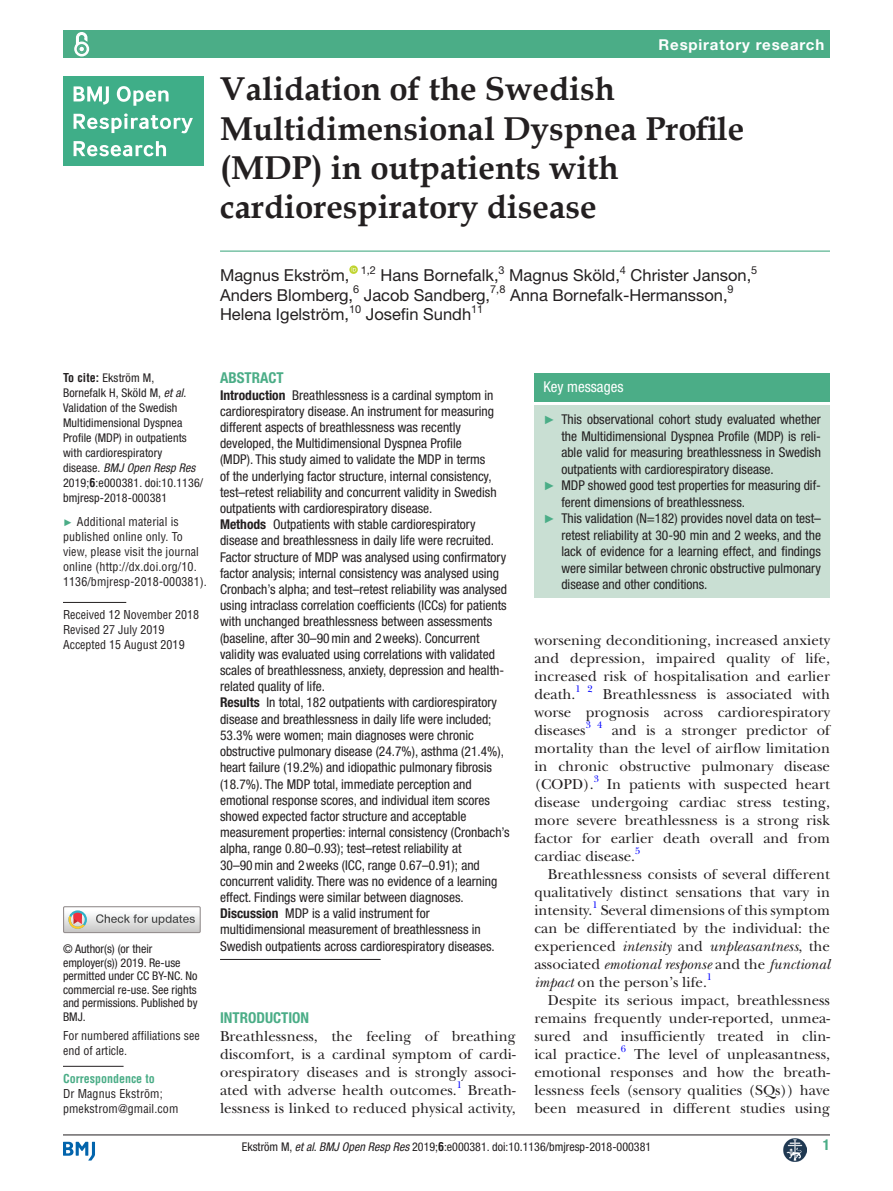
<style>
.page{position:relative;width:893px;height:1191px;background:#fff}
.page>*{position:absolute;margin:0;border:0;box-sizing:border-box;transform-origin:0 0}
.t1{font:700 33px/39px "Book Antiqua";color:#231f20}
.t2{font:16.5px "Helvetica Neue LT Std";color:#231f20}
.t3{font:15px/18px "New Baskerville";color:#231f20;text-align:justify}
.t4{font:700 condensed 15px "Helvetica Neue LT Std";color:#4bad87}
.t5{font:700 15px "Helvetica Neue LT Std";letter-spacing:.055em;color:#fff}
.t6{font:condensed 15px "Helvetica Neue LT Std";color:#fff}
.t7{font:condensed 13.5px/16.2px "Helvetica Neue LT Std";color:#231f20}
.t8{font:condensed 12px/15px "Helvetica Neue LT Std";letter-spacing:.01em;color:#231f20}
.t9{font:condensed 12px/15px "Helvetica LT Std";letter-spacing:.01em;color:#231f20}
.t10{font:700 condensed 12px "Helvetica";color:#4bad87}
.t11{font:10.95px "Helvetica Neue LT Std";color:#231f20}
.t12{font:9.9px "New Baskerville";color:#00f}
.s1{font-family:"Helvetica";font-weight:700}
.s2{font-style:italic}
.s3{font-family:"Arial";font-stretch:normal;font-size:9.75px;color:#4bad87}
.s4{font-weight:700}
.s5{font-family:"Arial";font-stretch:normal;font-size:12px;color:#4bad87}
</style>
<div class="page">
<svg style="left:63px;top:1141px;width:32px;height:19px"></svg>
<hr style="left:63px;top:1134px;width:767px;height:1px;background:#231f20">
<img style="left:783px;top:1138px;width:23px;height:23px">
<div style="left:63px;top:906px;width:138px;height:27px;border:1px solid #969090"></div>
<svg style="left:64px;top:906px;width:136px;height:26px"></svg>
<hr style="left:63px;top:602px;width:63px;height:1px;background:#231f20">
<hr style="left:63px;top:1066px;width:61px;height:1px;background:#231f20">
<div style="left:63px;top:76px;width:140px;height:90px;background:#3fae88"></div>
<svg style="left:74px;top:86px;width:35px;height:19px"></svg>
<svg style="left:117px;top:86px;width:52px;height:20px"></svg>
<svg style="left:74px;top:113px;width:119px;height:20px"></svg>
<svg style="left:74px;top:141px;width:92px;height:15px"></svg>
<hr style="left:220px;top:250px;width:610px;height:2px;background:#4bad87">
<svg style="left:349px;top:265px;width:9px;height:9px"></svg>
<div style="left:63px;top:31px;width:767px;height:27px;background:#4bad87"></div>
<svg style="left:74px;top:32px;width:16px;height:25px"></svg>
<div style="left:78px;top:45px;width:7px;height:8px;border:1px solid #4bad87;border-radius:50%"></div>
<hr style="left:220px;top:959px;width:161px;height:1px;background:#231f20">
<div style="left:534px;top:373px;width:296px;height:28px;background:#4bad87"></div>
<div style="left:534px;top:405px;width:296px;height:193px;background:#c9dfd3"></div>
<p class="t5" style="left:659px;top:35px;width:167px">Respiratory research</p>
<h1 class="t1" style="left:220px;top:70px;width:526px">Validation of the Swedish<br>Multidimensional Dyspnea Profile (MDP) in outpatients with cardiorespiratory disease</h1>
<p class="t2" style="left:220px;top:266px;width:131px">Magnus Ekström,</p>
<p class="t11" style="left:361px;top:263px;width:17px">1,2</p>
<p class="t2" style="left:381px;top:266px;width:119px">Hans Bornefalk,</p>
<p class="t11" style="left:499px;top:263px;width:8px">3</p>
<p class="t2" style="left:509px;top:266px;width:112px">Magnus Sköld,</p>
<p class="t11" style="left:620px;top:263px;width:8px">4</p>
<p class="t2" style="left:631px;top:266px;width:122px">Christer Janson,</p>
<p class="t11" style="left:751px;top:263px;width:8px">5</p>
<p class="t2" style="left:220px;top:285px;width:135px">Anders Blomberg,</p>
<p class="t11" style="left:353px;top:283px;width:8px">6</p>
<p class="t2" style="left:364px;top:285px;width:128px">Jacob Sandberg,</p>
<p class="t11" style="left:490px;top:283px;width:17px">7,8</p>
<p class="t2" style="left:510px;top:285px;width:219px">Anna Bornefalk-Hermansson,</p>
<p class="t11" style="left:728px;top:283px;width:8px">9</p>
<p class="t2" style="left:220px;top:305px;width:130px">Helena Igelström,</p>
<p class="t11" style="left:349px;top:302px;width:14px">10</p>
<p class="t2" style="left:366px;top:305px;width:107px">Josefin Sundh</p>
<p class="t11" style="left:471px;top:302px;width:14px">11</p>
<p class="t8" style="left:63px;top:370px;width:142px"><span class="s1">To cite:</span> Ekström M,<br>Bornefalk H, Sköld M, <span class="s2">et al</span>.<br>Validation of the Swedish<br>Multidimensional Dyspnea<br>Profile (MDP) in outpatients with cardiorespiratory<br>disease. <span class="s2">BMJ Open Resp Res<br></span>2019;<span class="s1">6</span>:e000381. doi:10.1136/ bmjresp-2018-000381</p>
<p class="t9" style="left:63px;top:514px;width:145px"><span class="s3">►</span> Additional material is published online only. To view, please visit the journal online (http://dx.doi.org/10.<br>1136/bmjresp-2018-000381).</p>
<p class="t9" style="left:63px;top:607px;width:138px">Received 12 November 2018<br>Revised 27 July 2019<br>Accepted 15 August 2019</p>
<p class="t8" style="left:63px;top:942px;width:136px;line-height:13.5px">© Author(s) (or their employer(s)) 2019. Re-use permitted under CC BY-NC. No commercial re-use. See rights and permissions. Published by<br>BMJ.</p>
<p class="t9" style="left:63px;top:1027px;width:138px">For numbered affiliations see end of article.</p>
<p class="t10" style="left:63px;top:1071px;width:93px">Correspondence to</p>
<p class="t9" style="left:63px;top:1086px;width:117px">Dr Magnus Ekström; pmekstrom@gmail.com</p>
<p class="t4" style="left:220px;top:369px;width:65px">Abstract</p>
<p class="t7" style="left:220px;top:386px;width:291px"><span class="s4">Introduction</span> Breathlessness is a cardinal symptom in cardiorespiratory disease. An instrument for measuring different aspects of breathlessness was recently developed, the Multidimensional Dyspnea Profile<br>(MDP). This study aimed to validate the MDP in terms<br>of the underlying factor structure, internal consistency, test–retest reliability and concurrent validity in Swedish outpatients with cardiorespiratory disease.<br><span class="s4">Methods</span> Outpatients with stable cardiorespiratory disease and breathlessness in daily life were recruited.<br>Factor structure of MDP was analysed using confirmatory factor analysis; internal consistency was analysed using Cronbach’s alpha; and test–retest reliability was analysed using intraclass correlation coefficients (ICCs) for patients with unchanged breathlessness between assessments (baseline, after 30–90min and 2weeks). Concurrent validity was evaluated using correlations with validated scales of breathlessness, anxiety, depression and health&shy;related quality of life.<br><span class="s4">Results</span> In total, 182 outpatients with cardiorespiratory disease and breathlessness in daily life were included; 53.3% were women; main diagnoses were chronic obstructive pulmonary disease (24.7%), asthma (21.4%), heart failure (19.2%) and idiopathic pulmonary fibrosis (18.7%). The MDP total, immediate perception and emotional response scores, and individual item scores showed expected factor structure and acceptable measurement properties: internal consistency (Cronbach’s alpha, range 0.80–0.93); test–retest reliability at 30–90min and 2weeks (ICC, range 0.67–0.91); and concurrent validity. There was no evidence of a learning effect. Findings were similar between diagnoses.<br><span class="s4">Discussion</span> MDP is a valid instrument for multidimensional measurement of breathlessness in Swedish outpatients across cardiorespiratory diseases.</p>
<p class="t4" style="left:220px;top:1008px;width:91px">Introduction</p>
<p class="t3" style="left:220px;top:1027px;width:297px">Breathlessness, the feeling of breathing discomfort, is a cardinal symptom of cardi&shy;orespiratory diseases and is strongly associ&shy;ated with adverse health outcomes.</p>
<p class="t12" style="left:457px;top:1079px;width:7px">1</p>
<p class="t3" style="left:220px;top:1081px;width:297px;text-align:right">Breath-<br>lessness is linked to reduced physical activity,</p>
<p class="t6" style="left:543px;top:378px;width:82px">Key messages</p>
<p class="t7" style="left:543px;top:411px;width:279px"><span class="s5">►</span> This observational cohort study evaluated whether</p>
<p class="t7" style="left:561px;top:427px;width:261px">the Multidimensional Dyspnea Profile (MDP) is reli-</p>
<p class="t7" style="left:561px;top:444px;width:261px">able valid for measuring breathlessness in Swedish</p>
<p class="t7" style="left:561px;top:460px;width:214px">outpatients with cardiorespiratory disease.</p>
<p class="t7" style="left:543px;top:477px;width:279px"><span class="s5">►</span> MDP showed good test properties for measuring dif-</p>
<p class="t7" style="left:561px;top:493px;width:185px">ferent dimensions of breathlessness.</p>
<p class="t7" style="left:543px;top:510px;width:279px"><span class="s5">►</span> This validation (N=182) provides novel data on test–</p>
<p class="t7" style="left:561px;top:526px;width:261px">retest reliability at 30-90 min and 2 weeks, and the</p>
<p class="t7" style="left:561px;top:543px;width:261px">lack of evidence for a learning effect, and findings</p>
<p class="t7" style="left:561px;top:559px;width:261px">were similar between chronic obstructive pulmonary</p>
<p class="t7" style="left:561px;top:576px;width:148px">disease and other conditions.</p>
<p class="t3" style="left:534px;top:631px;width:297px">worsening deconditioning, increased anxiety and depression, impaired quality of life, increased risk of hospitalisation and earlier death.<sup>1</sup> <sup>2</sup></p>
<p class="t3" style="left:534px;top:685px;width:297px;text-indent:68px">Breathlessness is associated with worse prognosis across cardiorespiratory diseases</p>
<p class="t12" style="left:586px;top:719px;width:18px">3 4</p>
<p class="t3" style="left:534px;top:721px;width:297px;text-indent:77px">and is a stronger predictor of mortality than the level of airflow limitation in chronic obstructive pulmonary disease (COPD).</p>
<p class="t12" style="left:594px;top:773px;width:7px">3</p>
<p class="t3" style="left:534px;top:775px;width:297px;text-indent:72px">In patients with suspected heart disease undergoing cardiac stress testing, more severe breathlessness is a strong risk factor for earlier death overall and from cardiac disease.</p>
<p class="t12" style="left:635px;top:845px;width:7px">5</p>
<p class="t3" style="left:534px;top:865px;width:297px;text-indent:14px">Breathlessness consists of several different qualitatively distinct sensations that vary in intensity.</p>
<p class="t12" style="left:592px;top:899px;width:7px">1</p>
<p class="t3" style="left:534px;top:901px;width:297px;text-indent:66px">Several dimensions of this symptom can be differentiated by the individual: the experienced <span class="s2">intensity</span> and <span class="s2">unpleasantness</span>, the associated <span class="s2">emotional response</span> and the <span class="s2">functional impact</span> on the person’s life.</p>
<p class="t12" style="left:707px;top:971px;width:7px">1</p>
<p class="t3" style="left:534px;top:991px;width:297px;text-indent:14px">Despite its serious impact, breathlessness remains frequently under-reported, unmea&shy;sured and insufficiently treated in clin&shy;ical practice.</p>
<p class="t12" style="left:621px;top:1043px;width:7px">6</p>
<p class="t3" style="left:534px;top:1045px;width:297px;text-indent:100px">The level of unpleasantness, emotional responses and how the breath&shy;lessness feels (sensory qualities (SQs)) have been measured in different studies using</p>
<p class="t8" style="left:242px;top:1138px;width:411px">Ekström M, <span class="s2">et al</span>. <span class="s2">BMJ Open Resp Res</span> 2019;<span class="s1">6</span>:e000381. doi:10.1136/bmjresp-2018-000381</p>
<p class="t4" style="left:823px;top:1135px;width:9px">1</p>
</div>
